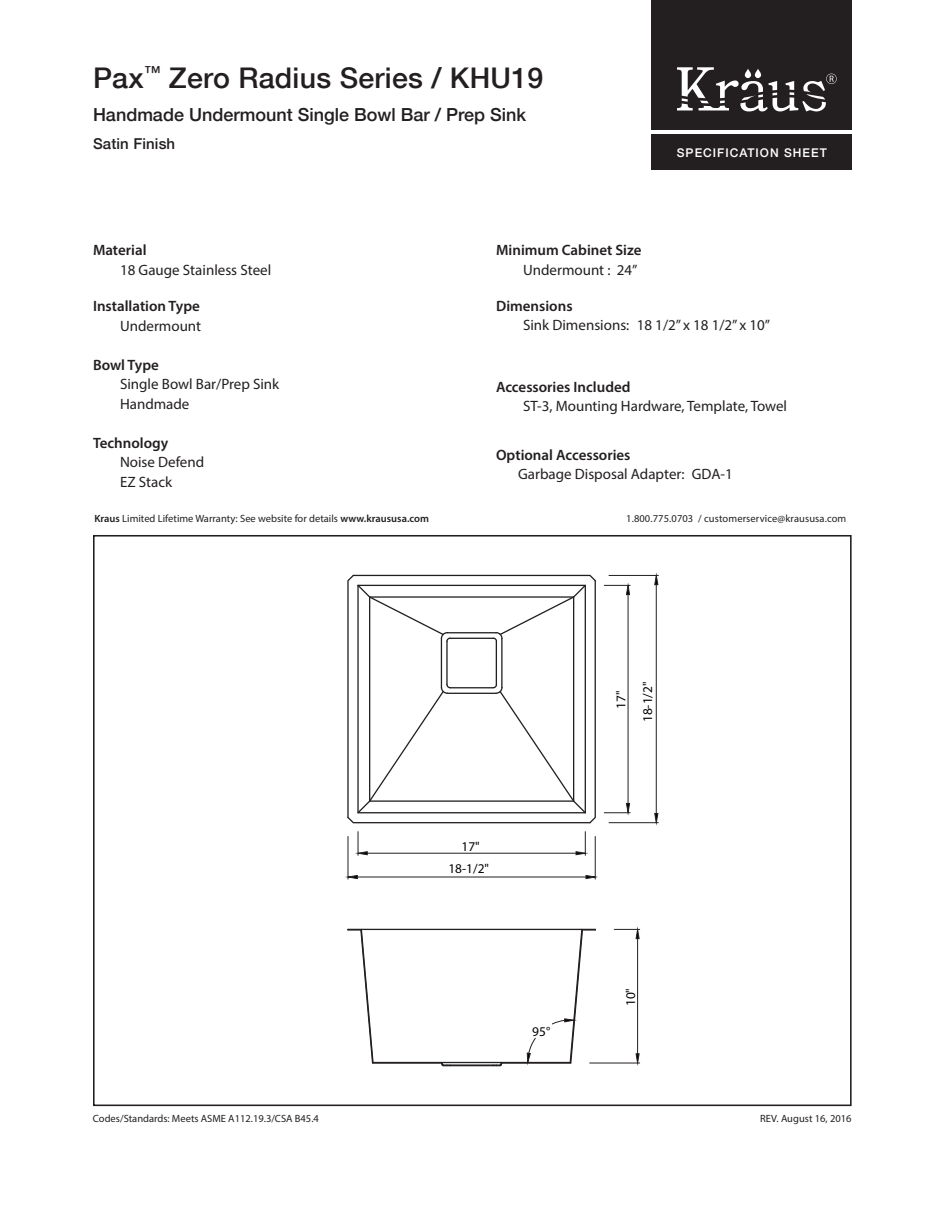
<style>
.page{position:relative;width:945px;height:1215px;background:#fff}
.page>*{position:absolute;margin:0;border:0;box-sizing:border-box;transform-origin:0 0}
.t1{font:500 28.5px "Helvetica Neue LT Com";letter-spacing:.01em;color:#231f20}
.t2{font:500 18px "Helvetica Neue";color:#231f20}
.t3{font:15px "Myriad Pro";color:#231f20}
.t4{font:600 15px "Myriad Pro";color:#231f20}
.t5{font:500 15px "Helvetica Neue";letter-spacing:.01em;color:#231f20}
.t6{font:13.35px/26.7px "Myriad Pro";color:#040503;text-align:center}
.t7{font:500 12px "Helvetica Neue";letter-spacing:.085em;color:#fff}
.t8{font:10.5px "Myriad Pro";color:#231f20}
.s1{font-weight:600}
</style>
<div class="page">
<div style="left:652px;top:134px;width:200px;height:36px;background:#231f20"></div>
<div style="left:652px;top:0;width:200px;height:130px;background:#231f20"></div>
<svg style="left:677px;top:67px;width:160px;height:44px"></svg>
<svg style="left:347px;top:574px;width:249px;height:250px"></svg>
<hr style="left:443px;top:1064px;width:57px;height:2px;background:#231f20">
<hr style="left:373px;top:1062px;width:68px;height:2px;background:#231f20">
<hr style="left:502px;top:1062px;width:69px;height:2px;background:#231f20">
<hr style="left:373px;top:1062px;width:197px;height:1px;background:#231f20">
<svg style="left:347px;top:928px;width:27px;height:136px"></svg>
<hr style="left:348px;top:929px;width:247px;height:1px;background:#231f20">
<svg style="left:493px;top:1061px;width:10px;height:6px"></svg>
<svg style="left:440px;top:1061px;width:11px;height:6px"></svg>
<hr style="left:628px;top:595px;width:1px;height:208px;background:#231f20">
<svg style="left:604px;top:585px;width:26px;height:10px"></svg>
<svg style="left:604px;top:803px;width:26px;height:11px"></svg>
<hr style="left:609px;top:575px;width:49px;height:1px;background:#231f20">
<hr style="left:609px;top:822px;width:49px;height:1px;background:#231f20">
<hr style="left:656px;top:585px;width:1px;height:228px;background:#231f20">
<svg style="left:654px;top:575px;width:5px;height:10px"></svg>
<svg style="left:654px;top:813px;width:5px;height:10px"></svg>
<hr style="left:590px;top:1063px;width:50px;height:1px;background:#231f20">
<hr style="left:637px;top:939px;width:1px;height:115px;background:#231f20">
<svg style="left:635px;top:1053px;width:5px;height:11px"></svg>
<svg style="left:614px;top:929px;width:26px;height:10px"></svg>
<svg style="left:552px;top:928px;width:44px;height:136px"></svg>
<svg style="left:526px;top:1038px;width:10px;height:24px"></svg>
<hr style="left:367px;top:853px;width:209px;height:1px;background:#231f20">
<svg style="left:357px;top:832px;width:11px;height:23px"></svg>
<svg style="left:575px;top:832px;width:11px;height:23px"></svg>
<hr style="left:348px;top:836px;width:1px;height:43px;background:#231f20">
<hr style="left:595px;top:836px;width:1px;height:43px;background:#231f20">
<hr style="left:357px;top:877px;width:229px;height:1px;background:#231f20">
<svg style="left:347px;top:875px;width:11px;height:4px"></svg>
<svg style="left:585px;top:875px;width:11px;height:4px"></svg>
<h1 class="t1" style="left:93px;top:61px;width:452px">Pax<sup>™</sup> Zero Radius Series / KHU19</h1>
<p class="t2" style="left:93px;top:101px;width:435px">Handmade Undermount Single Bowl Bar / Prep Sink</p>
<p class="t5" style="left:93px;top:132px;width:84px">Satin Finish</p>
<p class="t4" style="left:93px;top:240px;width:55px">Material</p>
<p class="t4" style="left:496px;top:240px;width:147px">Minimum Cabinet Size</p>
<p class="t3" style="left:120px;top:260px;width:153px">18 Gauge Stainless Steel</p>
<p class="t3" style="left:523px;top:260px;width:116px">Undermount : 24”</p>
<p class="t4" style="left:93px;top:297px;width:108px">Installation Type</p>
<p class="t4" style="left:496px;top:296px;width:78px">Dimensions</p>
<p class="t7" style="left:677px;top:143px;width:151px">SPECIFICATION SHEET</p>
<p class="t3" style="left:120px;top:317px;width:83px">Undermount</p>
<p class="t4" style="left:93px;top:355px;width:67px">Bowl Type</p>
<p class="t3" style="left:120px;top:375px;width:161px">Single Bowl Bar/Prep Sink</p>
<p class="t3" style="left:120px;top:395px;width:71px">Handmade</p>
<p class="t4" style="left:93px;top:433px;width:77px">Technology</p>
<p class="t3" style="left:120px;top:453px;width:86px">Noise Defend</p>
<p class="t3" style="left:120px;top:473px;width:54px">EZ Stack</p>
<p class="t8" style="left:94px;top:512px;width:336px"><span class="s1">Kraus</span> Limited Lifetime Warranty: See website for details <span class="s1">www.kraususa.com</span></p>
<p class="t3" style="left:523px;top:316px;width:249px">Sink Dimensions: 18 1/2” x 18 1/2” x 10”</p>
<p class="t4" style="left:496px;top:377px;width:136px">Accessories Included</p>
<p class="t3" style="left:523px;top:397px;width:266px">ST-3, Mounting Hardware, Template, Towel</p>
<p class="t4" style="left:496px;top:445px;width:136px">Optional Accessories</p>
<p class="t3" style="left:518px;top:465px;width:216px">Garbage Disposal Adapter: GDA-1</p>
<p class="t8" style="left:626px;top:512px;width:222px">1.800.775.0703 / customerservice@kraususa.com</p>
<p class="t8" style="left:93px;top:1112px;width:227px">Codes/Standards: Meets ASME A112.19.3/CSA B45.4</p>
<p class="t6" style="left:448px;top:835px;width:42px;line-height:22.4px">17"<br>18-1/2"</p>
<p class="t6" style="left:532px;top:1018px;width:19px">95°</p>
<p class="t6" style="left:608px;top:722px;width:42px;rotate:-90deg">17"<br>18-1/2"</p>
<p class="t6" style="left:617px;top:1006px;width:20px;rotate:-90deg">10"</p>
<p class="t8" style="left:760px;top:1112px;width:93px">REV. August 16, 2016</p>
</div>
